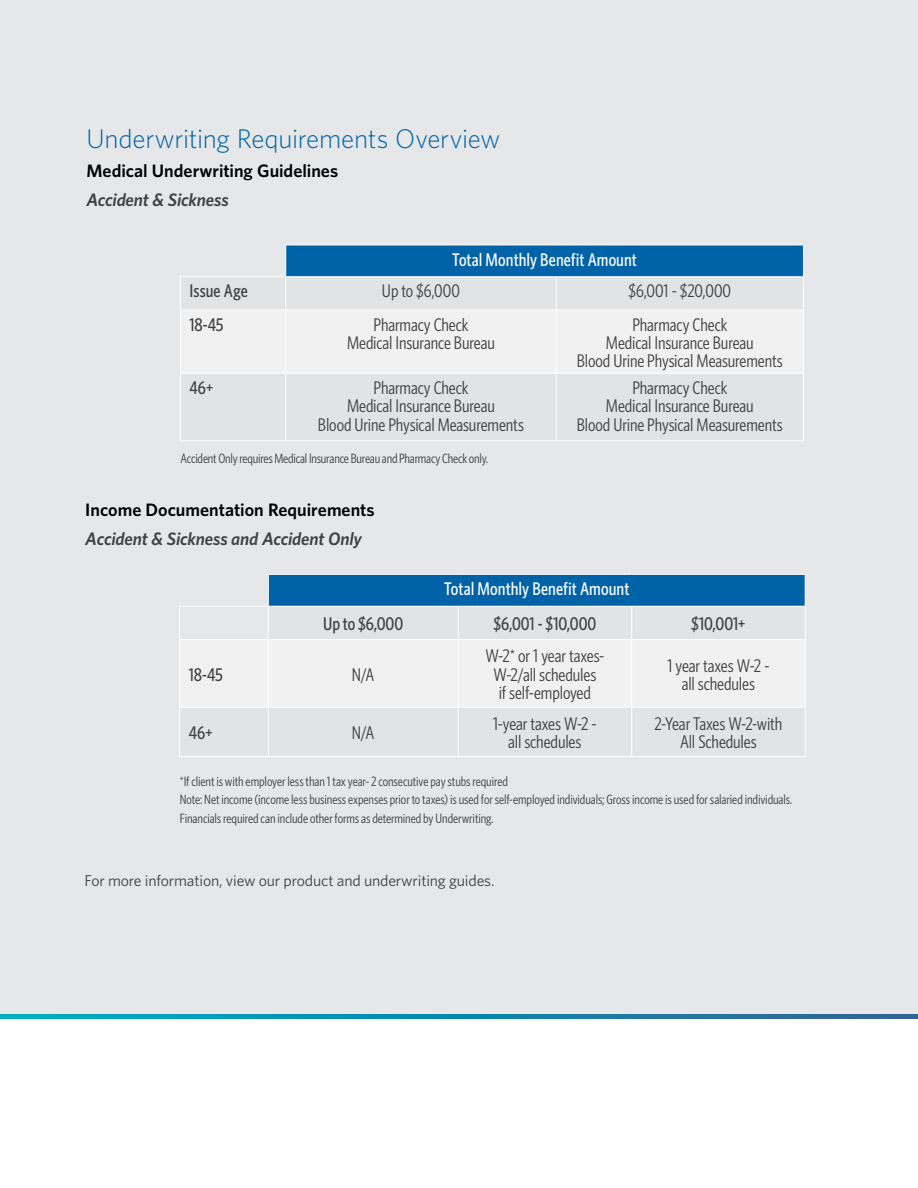
<style>
.page{position:relative;width:918px;height:1188px;background:#fff}
.page>*{position:absolute;margin:0;border:0;box-sizing:border-box;transform-origin:0 0}
.t1{font:300 27px "Whitney";letter-spacing:-.01em;color:#0063a7}
.t2{font:18.45px/18.5px "Whitney Condensed";letter-spacing:-.005em;color:#414042;text-align:center}
.t3{font:500 18.45px "Whitney Condensed";letter-spacing:-.005em;color:#414042}
.t4{font:500 18.45px "Whitney Condensed";letter-spacing:.005em;color:#fff}
.t5{font:18.3px/18.3px "Whitney Condensed";letter-spacing:-.005em;color:#414042;text-align:center}
.t6{font:500 18.3px "Whitney Condensed";letter-spacing:.005em;color:#fff}
.t7{font:500 18.3px "Whitney Condensed";letter-spacing:.005em;color:#414042}
.t8{font:600 18px "Whitney";color:#000}
.t9{font:italic 600 18px "Whitney";letter-spacing:-.01em;color:#414042}
.t10{font:15.75px "Whitney";letter-spacing:-.01em;color:#414042}
.t11{font:13.5px/18.5px "Whitney Condensed";letter-spacing:-.01em;color:#414042}
</style>
<div class="page">
<div style="left:0;top:0;width:918px;height:1016px;background:#e6e7e8"></div>
<div style="left:286px;top:245px;width:517px;height:32px;background:#0063a7"></div>
<svg style="left:181px;top:309px;width:622px;height:1px"></svg>
<div style="left:181px;top:311px;width:622px;height:62px;background:#f1f1f2"></div>
<hr style="left:180px;top:276px;width:106px;height:1px;background:#fff">
<hr style="left:180px;top:277px;width:1px;height:33px;background:#fff">
<hr style="left:180px;top:310px;width:106px;height:1px;background:#fff">
<hr style="left:180px;top:310px;width:1px;height:63px;background:#fff">
<hr style="left:180px;top:373px;width:106px;height:1px;background:#fff">
<hr style="left:180px;top:374px;width:1px;height:66px;background:#fff">
<hr style="left:180px;top:440px;width:106px;height:1px;background:#fff">
<hr style="left:285px;top:245px;width:271px;height:1px;background:#fff">
<hr style="left:285px;top:245px;width:1px;height:31px;background:#fff">
<hr style="left:556px;top:245px;width:248px;height:1px;background:#fff">
<hr style="left:803px;top:245px;width:1px;height:31px;background:#fff">
<hr style="left:286px;top:276px;width:270px;height:1px;background:#fff">
<hr style="left:285px;top:277px;width:1px;height:33px;background:#fff">
<hr style="left:556px;top:276px;width:248px;height:1px;background:#fff">
<hr style="left:556px;top:277px;width:1px;height:33px;background:#fff">
<hr style="left:803px;top:277px;width:1px;height:33px;background:#fff">
<hr style="left:286px;top:310px;width:270px;height:1px;background:#fff">
<hr style="left:285px;top:310px;width:1px;height:63px;background:#fff">
<hr style="left:556px;top:310px;width:248px;height:1px;background:#fff">
<hr style="left:556px;top:310px;width:1px;height:63px;background:#fff">
<hr style="left:803px;top:310px;width:1px;height:63px;background:#fff">
<hr style="left:286px;top:373px;width:270px;height:1px;background:#fff">
<hr style="left:285px;top:374px;width:1px;height:66px;background:#fff">
<hr style="left:556px;top:373px;width:248px;height:1px;background:#fff">
<hr style="left:556px;top:374px;width:1px;height:66px;background:#fff">
<hr style="left:803px;top:374px;width:1px;height:66px;background:#fff">
<hr style="left:286px;top:440px;width:270px;height:1px;background:#fff">
<hr style="left:556px;top:440px;width:248px;height:1px;background:#fff">
<div style="left:268px;top:574px;width:537px;height:32px;background:#0063a7"></div>
<div style="left:180px;top:640px;width:625px;height:67px;background:#f1f1f2"></div>
<hr style="left:268px;top:574px;width:190px;height:1px;background:#fff">
<hr style="left:458px;top:574px;width:174px;height:1px;background:#fff">
<hr style="left:632px;top:574px;width:174px;height:1px;background:#fff">
<hr style="left:805px;top:575px;width:1px;height:31px;background:#fff">
<hr style="left:179px;top:607px;width:1px;height:32px;background:#fff">
<hr style="left:268px;top:606px;width:190px;height:1px;background:#fff">
<hr style="left:268px;top:607px;width:1px;height:32px;background:#fff">
<hr style="left:458px;top:606px;width:174px;height:1px;background:#fff">
<hr style="left:458px;top:607px;width:1px;height:32px;background:#fff">
<hr style="left:632px;top:606px;width:174px;height:1px;background:#fff">
<hr style="left:631px;top:607px;width:1px;height:32px;background:#fff">
<hr style="left:805px;top:607px;width:1px;height:32px;background:#fff">
<hr style="left:179px;top:639px;width:89px;height:1px;background:#fff">
<hr style="left:179px;top:640px;width:1px;height:67px;background:#fff">
<hr style="left:268px;top:639px;width:190px;height:1px;background:#fff">
<hr style="left:268px;top:640px;width:1px;height:67px;background:#fff">
<hr style="left:458px;top:639px;width:174px;height:1px;background:#fff">
<hr style="left:458px;top:640px;width:1px;height:67px;background:#fff">
<hr style="left:632px;top:639px;width:174px;height:1px;background:#fff">
<hr style="left:631px;top:640px;width:1px;height:67px;background:#fff">
<hr style="left:805px;top:640px;width:1px;height:67px;background:#fff">
<hr style="left:179px;top:707px;width:89px;height:1px;background:#fff">
<hr style="left:179px;top:708px;width:1px;height:48px;background:#fff">
<hr style="left:268px;top:707px;width:190px;height:1px;background:#fff">
<hr style="left:268px;top:708px;width:1px;height:48px;background:#fff">
<hr style="left:458px;top:707px;width:174px;height:1px;background:#fff">
<hr style="left:458px;top:708px;width:1px;height:48px;background:#fff">
<hr style="left:632px;top:707px;width:174px;height:1px;background:#fff">
<hr style="left:631px;top:708px;width:1px;height:48px;background:#fff">
<hr style="left:805px;top:708px;width:1px;height:48px;background:#fff">
<hr style="left:179px;top:756px;width:89px;height:1px;background:#fff">
<hr style="left:268px;top:756px;width:190px;height:1px;background:#fff">
<hr style="left:458px;top:756px;width:174px;height:1px;background:#fff">
<hr style="left:632px;top:756px;width:174px;height:1px;background:#fff">
<hr style="left:268px;top:575px;width:1px;height:31px;background:#fff">
<hr style="left:179px;top:606px;width:89px;height:1px;background:#fff">
<svg style="left:0;top:1014px;width:918px;height:4px;background:#1087ab"></svg>
<h1 class="t1" style="left:86px;top:121px;width:415px">Underwriting Requirements Overview</h1>
<h3 class="t8" style="left:86px;top:159px;width:253px">Medical Underwriting Guidelines</h3>
<h3 class="t9" style="left:86px;top:188px;width:144px">Accident &amp; Sickness</h3>
<h3 class="t6" style="left:452px;top:248px;width:186px">Total Monthly Benefit Amount</h3>
<h3 class="t7" style="left:190px;top:280px;width:60px">Issue Age</h3>
<h3 class="t5" style="left:382px;top:281px;width:79px">Up to $6,000</h3>
<h3 class="t5" style="left:629px;top:281px;width:104px">$6,001 - $20,000</h3>
<h3 class="t7" style="left:190px;top:313px;width:35px">18-45</h3>
<h3 class="t5" style="left:347px;top:314px;width:149px">Pharmacy Check<br>Medical Insurance Bureau</h3>
<h3 class="t5" style="left:577px;top:314px;width:208px">Pharmacy Check<br>Medical Insurance Bureau<br>Blood Urine Physical Measurements</h3>
<h3 class="t7" style="left:190px;top:376px;width:26px">46+</h3>
<h3 class="t5" style="left:318px;top:378px;width:208px">Pharmacy Check<br>Medical Insurance Bureau<br>Blood Urine Physical Measurements</h3>
<h3 class="t5" style="left:577px;top:378px;width:208px">Pharmacy Check<br>Medical Insurance Bureau<br>Blood Urine Physical Measurements</h3>
<p class="t11" style="left:181px;top:449px;width:309px">Accident Only requires Medical Insurance Bureau and Pharmacy Check only.</p>
<h3 class="t8" style="left:85px;top:497px;width:291px">Income Documentation Requirements</h3>
<h3 class="t9" style="left:85px;top:526px;width:278px">Accident &amp; Sickness and Accident Only</h3>
<h2 class="t4" style="left:444px;top:577px;width:187px">Total Monthly Benefit Amount</h2>
<h2 class="t3" style="left:323px;top:612px;width:82px">Up to $6,000</h2>
<h2 class="t3" style="left:493px;top:612px;width:105px">$6,001 - $10,000</h2>
<h2 class="t3" style="left:691px;top:612px;width:56px">$10,001+</h2>
<h2 class="t3" style="left:189px;top:663px;width:36px">18-45</h2>
<h2 class="t2" style="left:352px;top:664px;width:24px">N/A</h2>
<h2 class="t2" style="left:485px;top:646px;width:121px">W-2* or 1 year taxes-<br>W-2/all schedules<br>if self-employed</h2>
<h2 class="t2" style="left:667px;top:655px;width:104px">1 year taxes W-2 - all schedules</h2>
<h2 class="t3" style="left:189px;top:721px;width:26px">46+</h2>
<h2 class="t2" style="left:352px;top:723px;width:24px">N/A</h2>
<h2 class="t2" style="left:493px;top:714px;width:105px">1-year taxes W-2 - all schedules</h2>
<h2 class="t2" style="left:655px;top:714px;width:129px">2-Year Taxes W-2-with<br>All Schedules</h2>
<p class="t11" style="left:180px;top:771px;width:614px">*If client is with employer less than 1 tax year- 2 consecutive pay stubs required<br>Note: Net income (income less business expenses prior to taxes) is used for self-employed individuals; Gross income is used for salaried individuals.<br>Financials required can include other forms as determined by Underwriting.</p>
<p class="t10" style="left:85px;top:870px;width:411px">For more information, view our product and underwriting guides.</p>
</div>
